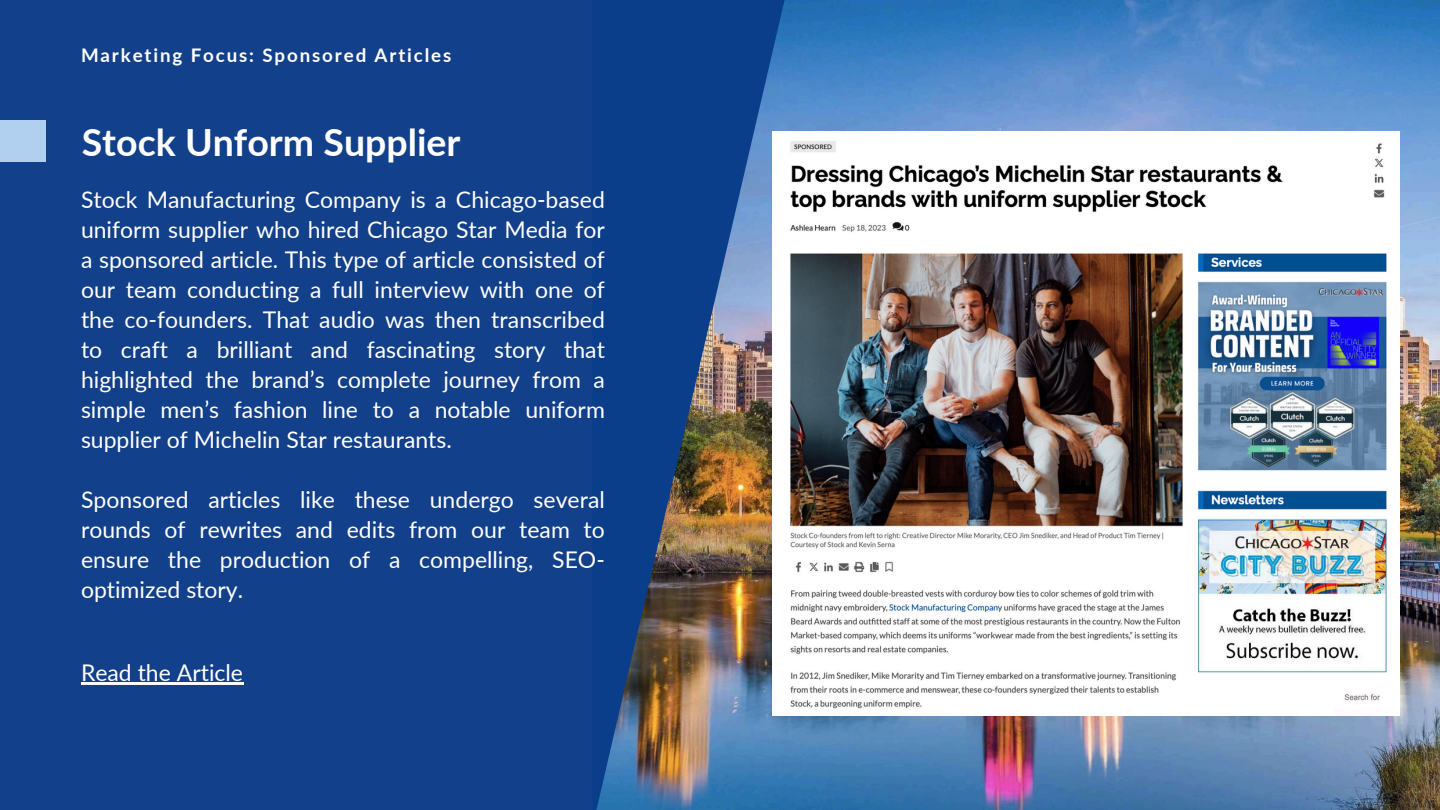
<style>
.page{position:relative;width:1440px;height:810px;background:#13408b}
.page>*{position:absolute;margin:0;border:0;box-sizing:border-box;transform-origin:0 0}
.t1{font:700 37.5px "Lato";color:#fff}
.t2{font:23px/30px "Lato";color:#fff;text-align:justify}
.t3{font:700 18.7px "Lato";letter-spacing:.1em;color:#fff}
</style>
<div class="page">
<img style="left:785px;top:1px;width:655px;height:809px">
<div style="left:0;top:120px;width:46px;height:42px;background:#b1cfef"></div>
<img style="left:596px;top:0;width:189px;height:810px">
<img style="left:772px;top:131px;width:627px;height:585px">
<hr style="left:81px;top:683px;width:162px;height:2px;background:#fff">
<h2 class="t3" style="left:81px;top:44px;width:372px">Marketing Focus: Sponsored Articles</h2>
<h2 class="t1" style="left:82px;top:119px;width:380px">Stock Unform Supplier</h2>
<p class="t2" style="left:81px;top:184px;width:525px">Stock Manufacturing Company is a Chicago-based uniform supplier who hired Chicago Star Media for a sponsored article. This type of article consisted of our team conducting a full interview with one of the co-founders. That audio was then transcribed to craft a brilliant and fascinating story that highlighted the brand’s complete journey from a simple men’s fashion line to a notable uniform supplier of Michelin Star restaurants.</p>
<h1 class="t2" style="left:81px;top:484px;width:525px">Sponsored articles like these undergo several rounds of rewrites and edits from our team to ensure the production of a compelling, SEO&shy;optimized story.</h1>
<h2 class="t2" style="left:81px;top:657px;width:164px">Read the Article</h2>
</div>
